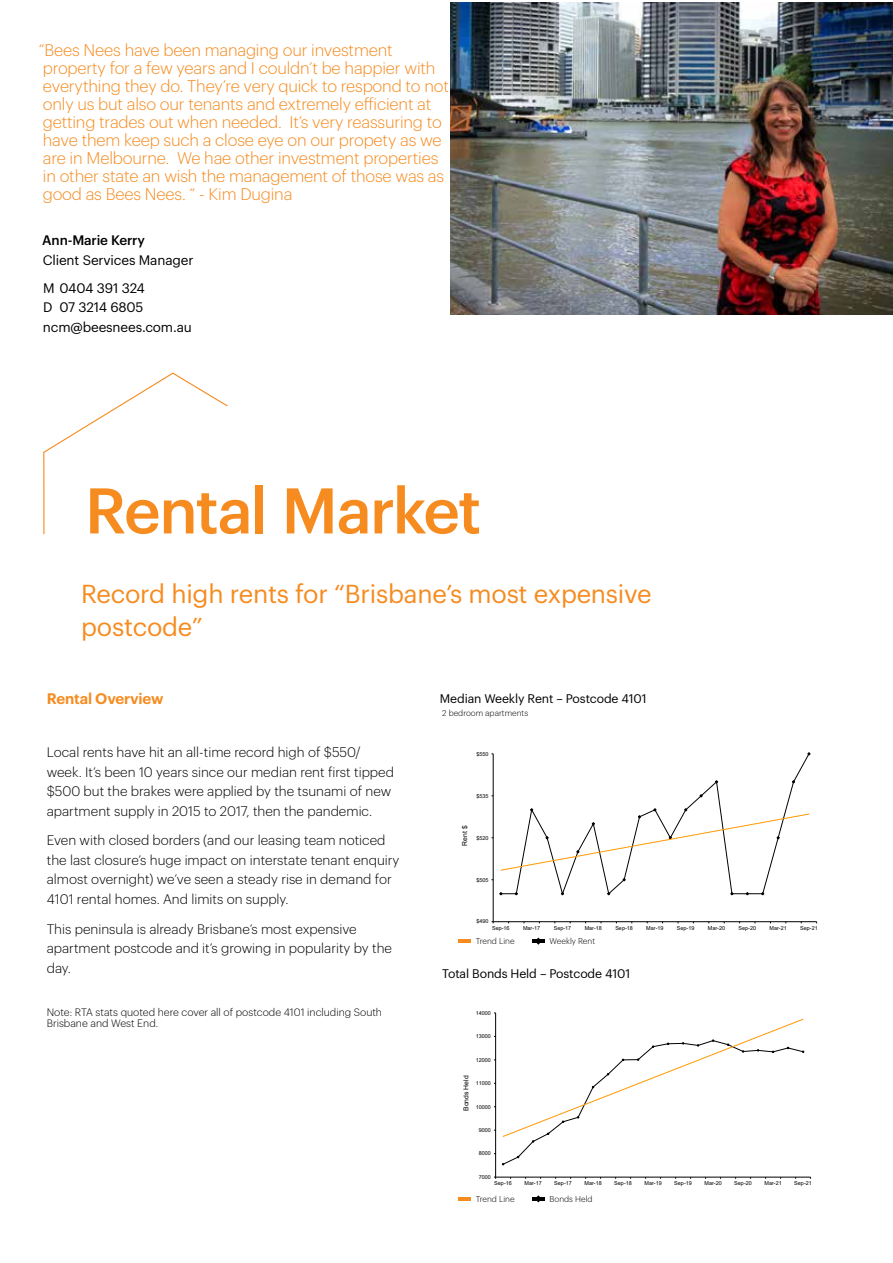
<style>
.page{position:relative;width:893px;height:1263px;background:#fff}
.page>*{position:absolute;margin:0;border:0;box-sizing:border-box;transform-origin:0 0}
.t1{font:500 63px "Graphik";letter-spacing:-.03em;color:#f68b1f}
.t2{font:25.5px/33px "Graphik";letter-spacing:-.01em;color:#f68b1f}
.t3{font:300 16.5px/18px "Graphik";letter-spacing:-.01em;color:#f68b1f}
.t4{font:600 15px "Graphik";letter-spacing:-.01em;color:#f68b1f}
.t5{font:300 13.5px/19.5px "Graphik";color:#000}
.t6{font:13.5px/28px "Graphik";letter-spacing:-.01em;color:#000}
.t7{font:500 13.5px "Graphik";letter-spacing:-.01em;color:#000}
.t8{font:12.3px "Graphik";letter-spacing:-.01em;color:#000}
.t9{font:300 10.5px/11.2px "Graphik";color:#000}
.t10{font:300 8.25px "Graphik";color:#000}
.t11{font:6.9px "Arial";color:#000}
.t12{font:6.75px "Arial";color:#000}
.t13{font:5.4px "Arial";color:#000}
</style>
<div class="page">
<hr style="left:493px;top:754px;width:1px;height:168px;background:#000">
<hr style="left:493px;top:921px;width:324px;height:1px;background:#000">
<svg style="left:499px;top:752px;width:311px;height:144px"></svg>
<hr style="left:495px;top:1013px;width:1px;height:164px;background:#000">
<hr style="left:496px;top:1177px;width:315px;height:1px;background:#000">
<svg style="left:502px;top:1018px;width:302px;height:147px"></svg>
<svg style="left:458px;top:940px;width:13px;height:3px"></svg>
<svg style="left:532px;top:937px;width:13px;height:8px"></svg>
<hr style="left:458px;top:1197px;width:13px;height:4px;background:#f68b1f">
<hr style="left:532px;top:1197px;width:13px;height:4px;background:#000">
<img style="left:451px;top:2px;width:442px;height:313px">
<svg style="left:43px;top:372px;width:185px;height:163px"></svg>
<p class="t3" style="left:39px;top:40px;width:412px">“Bees Nees have been managing our investment property for a few years and I couldn’t be happier with everything they do. They’re very quick to respond to not only us but also our tenants and extremely efficient at getting trades out when needed. It’s very reassuring to have them keep such a close eye on our propety as we are in Melbourne. We hae other investment properties in other state an wish the management of those was as good as Bees Nees. “ - Kim Dugina</p>
<p class="t7" style="left:42px;top:230px;width:104px">Ann-Marie Kerry</p>
<p class="t6" style="left:43px;top:245px;width:152px">Client Services Manager<br>M 0404 391 324</p>
<p class="t6" style="left:43px;top:296px;width:150px;line-height:19.5px">D 07 3214 6805 ncm@beesnees.com.au</p>
<h1 class="t1" style="left:85px;top:463px;width:398px">Rental Market</h1>
<h2 class="t2" style="left:81px;top:575px;width:572px">Record high rents for “Brisbane’s most expensive postcode”</h2>
<p class="t4" style="left:47px;top:687px;width:118px">Rental Overview</p>
<p class="t5" style="left:47px;top:741px;width:349px">Local rents have hit an all-time record high of $550/ week. It’s been 10 years since our median rent first tipped $500 but the brakes were applied by the tsunami of new apartment supply in 2015 to 2017, then the pandemic.</p>
<p class="t5" style="left:47px;top:830px;width:354px">Even with closed borders (and our leasing team noticed the last closure’s huge impact on interstate tenant enquiry almost overnight) we’ve seen a steady rise in demand for 4101 rental homes. And limits on supply.</p>
<p class="t5" style="left:47px;top:918px;width:347px">This peninsula is already Brisbane’s most expensive apartment postcode and it’s growing in popularity by the day.</p>
<p class="t9" style="left:47px;top:1006px;width:337px">Note: RTA stats quoted here cover all of postcode 4101 including South<br>Brisbane and West End.</p>
<p class="t8" style="left:440px;top:689px;width:208px">Median Weekly Rent – Postcode 4101</p>
<p class="t10" style="left:442px;top:706px;width:88px">2 bedroom apartments</p>
<p class="t13" style="left:476px;top:750px;width:14px">$550</p>
<p class="t13" style="left:476px;top:792px;width:14px">$535</p>
<p class="t12" style="left:460px;top:845px;width:22px;rotate:-90deg">Rent $</p>
<p class="t13" style="left:476px;top:834px;width:14px">$520</p>
<p class="t13" style="left:476px;top:876px;width:14px">$505</p>
<p class="t13" style="left:476px;top:918px;width:14px">$490</p>
<p class="t13" style="left:492px;top:924px;width:19px">Sep-16</p>
<p class="t13" style="left:523px;top:924px;width:19px">Mar-17</p>
<p class="t13" style="left:554px;top:924px;width:19px">Sep-17</p>
<p class="t13" style="left:585px;top:924px;width:19px">Mar-18</p>
<p class="t13" style="left:615px;top:924px;width:19px">Sep-18</p>
<p class="t13" style="left:646px;top:924px;width:19px">Mar-19</p>
<p class="t13" style="left:677px;top:924px;width:19px">Sep-19</p>
<p class="t13" style="left:708px;top:924px;width:19px">Mar-20</p>
<p class="t13" style="left:739px;top:924px;width:19px">Sep-20</p>
<p class="t13" style="left:769px;top:924px;width:19px">Mar-21</p>
<p class="t13" style="left:800px;top:924px;width:19px">Sep-21</p>
<p class="t10" style="left:476px;top:935px;width:40px">Trend Line</p>
<p class="t10" style="left:550px;top:935px;width:47px">Weekly Rent</p>
<p class="t8" style="left:442px;top:965px;width:190px">Total Bonds Held – Postcode 4101</p>
<p class="t13" style="left:476px;top:1009px;width:17px">14000</p>
<p class="t13" style="left:476px;top:1032px;width:17px">13000</p>
<p class="t13" style="left:476px;top:1056px;width:17px">12000</p>
<p class="t11" style="left:461px;top:1111px;width:37px;rotate:-90deg">Bonds Held</p>
<p class="t13" style="left:476px;top:1079px;width:17px">11000</p>
<p class="t13" style="left:476px;top:1103px;width:17px">10000</p>
<p class="t13" style="left:479px;top:1126px;width:14px">9000</p>
<p class="t13" style="left:479px;top:1150px;width:14px">8000</p>
<p class="t13" style="left:479px;top:1173px;width:14px">7000</p>
<p class="t13" style="left:494px;top:1180px;width:19px">Sep-16</p>
<p class="t13" style="left:524px;top:1180px;width:19px">Mar-17</p>
<p class="t13" style="left:554px;top:1180px;width:19px">Sep-17</p>
<p class="t13" style="left:584px;top:1180px;width:19px">Mar-18</p>
<p class="t13" style="left:614px;top:1180px;width:19px">Sep-18</p>
<p class="t13" style="left:644px;top:1180px;width:19px">Mar-19</p>
<p class="t13" style="left:674px;top:1180px;width:19px">Sep-19</p>
<p class="t13" style="left:704px;top:1180px;width:19px">Mar-20</p>
<p class="t13" style="left:734px;top:1180px;width:19px">Sep-20</p>
<p class="t13" style="left:764px;top:1180px;width:19px">Mar-21</p>
<p class="t13" style="left:794px;top:1180px;width:19px">Sep-21</p>
<p class="t10" style="left:476px;top:1193px;width:40px">Trend Line</p>
<p class="t10" style="left:550px;top:1193px;width:44px">Bonds Held</p>
</div>
